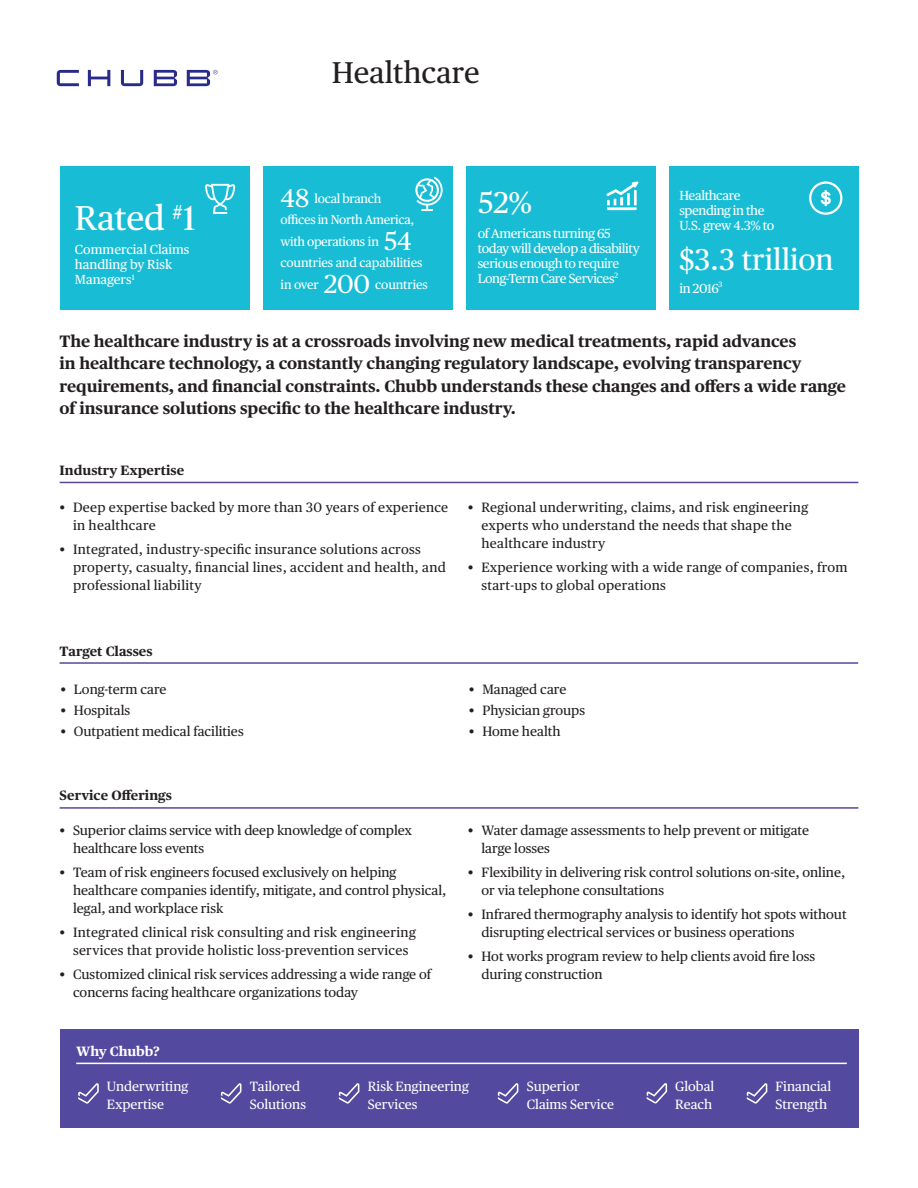
<style>
.page{position:relative;width:918px;height:1188px;background:#fff}
.page>*{position:absolute;margin:0;border:0;box-sizing:border-box;transform-origin:0 0}
.Paragraph_Style_1{font:34.5px "Chubb Publico Text";color:#fff}
.Paragraph_Style_1-2{font:30px "Chubb Publico Text";color:#fff}
.Section_Header{font:30px "Chubb Publico Text";color:#231f20}
.Header_Black{font:700 16.5px/22.5px "Chubb Publico Text";letter-spacing:-.005em;color:#231f20}
.t1{font:13.5px/18px "Chubb Publico Text";color:#231f20}
.t2{font:13.5px/18px "Chubb Publico Text";letter-spacing:.02em;color:#231f20}
.Headings_Violet_Rule{font:700 13.5px "Chubb Publico Text";color:#231f20}
.Headings_KO_Rule{font:700 13.5px "Chubb Publico Text";color:#fff}
.Body_Copy_KO{font:13.35px/17.9px "Chubb Publico Text";color:#fff}
.Body_Copy_KO-2{font:13.2px/15px "Chubb Publico Text";letter-spacing:-.03em;color:#fff}
.Body_Copy_KO-3{font:13.2px/15px "Chubb Publico Text";color:#fff}
.Body_Copy_KO-4{font:12.6px/21.6px "Chubb Publico Text";letter-spacing:-.015em;color:#fff}
.s1{font-size:25.95px}
</style>
<div class="page">
<hr style="left:60px;top:482px;width:798px;height:1px;background:#534a9f">
<hr style="left:60px;top:807px;width:798px;height:2px;background:#534a9f">
<div style="left:60px;top:1029px;width:798px;height:99px;background:#534a9f"></div>
<hr style="left:76px;top:1063px;width:771px;height:1px;background:#fff">
<svg style="left:78px;top:1083px;width:21px;height:21px"></svg>
<svg style="left:339px;top:1083px;width:20px;height:21px"></svg>
<svg style="left:221px;top:1083px;width:20px;height:21px"></svg>
<svg style="left:498px;top:1083px;width:20px;height:21px"></svg>
<svg style="left:747px;top:1083px;width:20px;height:21px"></svg>
<svg style="left:647px;top:1083px;width:20px;height:21px"></svg>
<svg style="left:57px;top:70px;width:161px;height:16px"></svg>
<div style="left:263px;top:166px;width:190px;height:144px;background:#18bdd5"></div>
<svg style="left:415px;top:177px;width:28px;height:34px"></svg>
<div style="left:466px;top:166px;width:189px;height:144px;background:#18bdd5"></div>
<div style="left:669px;top:166px;width:189px;height:144px;background:#18bdd5"></div>
<div style="left:60px;top:166px;width:189px;height:144px;background:#18bdd5"></div>
<svg style="left:205px;top:184px;width:30px;height:30px"></svg>
<svg style="left:809px;top:181px;width:33px;height:34px"></svg>
<svg style="left:606px;top:181px;width:33px;height:29px"></svg>
<hr style="left:60px;top:662px;width:798px;height:2px;background:#534a9f">
<p class="Paragraph_Style_1" style="left:75px;top:192px;width:122px">Rated <sup>#</sup>1</p>
<p class="Body_Copy_KO-3" style="left:75px;top:241px;width:116px">Commercial Claims handling by Risk<br>Managers<sup>1</sup></p>
<p class="Section_Header" style="left:332px;top:50px;width:149px">Healthcare</p>
<p class="Body_Copy_KO-4" style="left:281px;top:187px;width:149px"><span class="s1">48</span> local branch<br>offices in North America, with operations in <span class="s1">54 </span>countries and capabilities in over <span class="s1">200</span> countries</p>
<p class="Paragraph_Style_1-2" style="left:478px;top:180px;width:56px">52%</p>
<p class="Body_Copy_KO-2" style="left:679px;top:187px;width:63px">Healthcare</p>
<p class="Body_Copy_KO-2" style="left:679px;top:202px;width:87px">spending in the</p>
<p class="Body_Copy_KO-2" style="left:679px;top:217px;width:97px">U.S. grew 4.3% to</p>
<p class="Body_Copy_KO-2" style="left:478px;top:225px;width:164px">of Americans turning 65 today will develop a disability serious enough to require<br>Long-Term Care Services<sup>2</sup></p>
<p class="Paragraph_Style_1-2" style="left:679px;top:237px;width:156px">$3.3 trillion</p>
<p class="Body_Copy_KO-2" style="left:679px;top:280px;width:45px">in 2016<sup>3</sup></p>
<p class="Header_Black" style="left:60px;top:329px;width:788px">The healthcare industry is at a crossroads involving new medical treatments, rapid advances<br>in healthcare technology, a constantly changing regulatory landscape, evolving transparency requirements, and financial constraints. Chubb understands these changes and offers a wide range of insurance solutions specific to the healthcare industry.</p>
<p class="Headings_Violet_Rule" style="left:60px;top:460px;width:126px">Industry Expertise</p>
<p class="t2" style="left:73px;top:498px;width:377px;text-indent:-14px">• Deep expertise backed by more than 30 years of experience in healthcare</p>
<p class="t2" style="left:73px;top:540px;width:374px;text-indent:-14px">• Integrated, industry-specific insurance solutions across property, casualty, financial lines, accident and health, and professional liability</p>
<p class="Headings_Violet_Rule" style="left:60px;top:640px;width:95px">Target Classes</p>
<p class="t1" style="left:60px;top:679px;width:108px">• Long-term care</p>
<p class="t1" style="left:60px;top:700px;width:71px">• Hospitals</p>
<p class="t1" style="left:60px;top:721px;width:185px">• Outpatient medical facilities</p>
<p class="Headings_Violet_Rule" style="left:60px;top:785px;width:114px">Service Offerings</p>
<p class="t1" style="left:73px;top:820px;width:340px;text-indent:-14px">• Superior claims service with deep knowledge of complex healthcare loss events</p>
<p class="t1" style="left:73px;top:862px;width:375px;text-indent:-14px">• Team of risk engineers focused exclusively on helping healthcare companies identify, mitigate, and control physical, legal, and workplace risk</p>
<p class="t2" style="left:60px;top:922px;width:358px;text-align:center">• Integrated clinical risk consulting and risk engineering services that provide holistic loss-prevention services</p>
<p class="t1" style="left:73px;top:964px;width:360px;text-indent:-14px">• Customized clinical risk services addressing a wide range of concerns facing healthcare organizations today</p>
<p class="t2" style="left:481px;top:498px;width:328px;text-indent:-14px">• Regional underwriting, claims, and risk engineering experts who understand the needs that shape the healthcare industry</p>
<p class="t2" style="left:481px;top:558px;width:368px;text-indent:-14px">• Experience working with a wide range of companies, from start-ups to global operations</p>
<p class="t1" style="left:469px;top:679px;width:99px">• Managed care</p>
<p class="t1" style="left:469px;top:700px;width:118px">• Physician groups</p>
<p class="t1" style="left:469px;top:721px;width:93px">• Home health</p>
<p class="t1" style="left:481px;top:820px;width:329px;text-indent:-14px">• Water damage assessments to help prevent or mitigate large losses</p>
<p class="t1" style="left:481px;top:862px;width:365px;text-indent:-14px">• Flexibility in delivering risk control solutions on-site, online, or via telephone consultations</p>
<p class="t1" style="left:481px;top:904px;width:367px;text-indent:-14px">• Infrared thermography analysis to identify hot spots without disrupting electrical services or business operations</p>
<p class="t1" style="left:481px;top:946px;width:335px;text-indent:-14px">• Hot works program review to help clients avoid fire loss during construction</p>
<p class="Headings_KO_Rule" style="left:76px;top:1041px;width:85px">Why Chubb?</p>
<p class="Body_Copy_KO" style="left:107px;top:1077px;width:83px">Underwriting<br>Expertise</p>
<p class="Body_Copy_KO" style="left:368px;top:1077px;width:103px">Risk Engineering<br>Services</p>
<p class="Body_Copy_KO" style="left:675px;top:1077px;width:41px">Global<br>Reach</p>
<p class="Body_Copy_KO" style="left:250px;top:1077px;width:58px">Tailored<br>Solutions</p>
<p class="Body_Copy_KO" style="left:527px;top:1077px;width:89px">Superior<br>Claims Service</p>
<p class="Body_Copy_KO" style="left:775px;top:1077px;width:57px">Financial<br>Strength</p>
</div>
